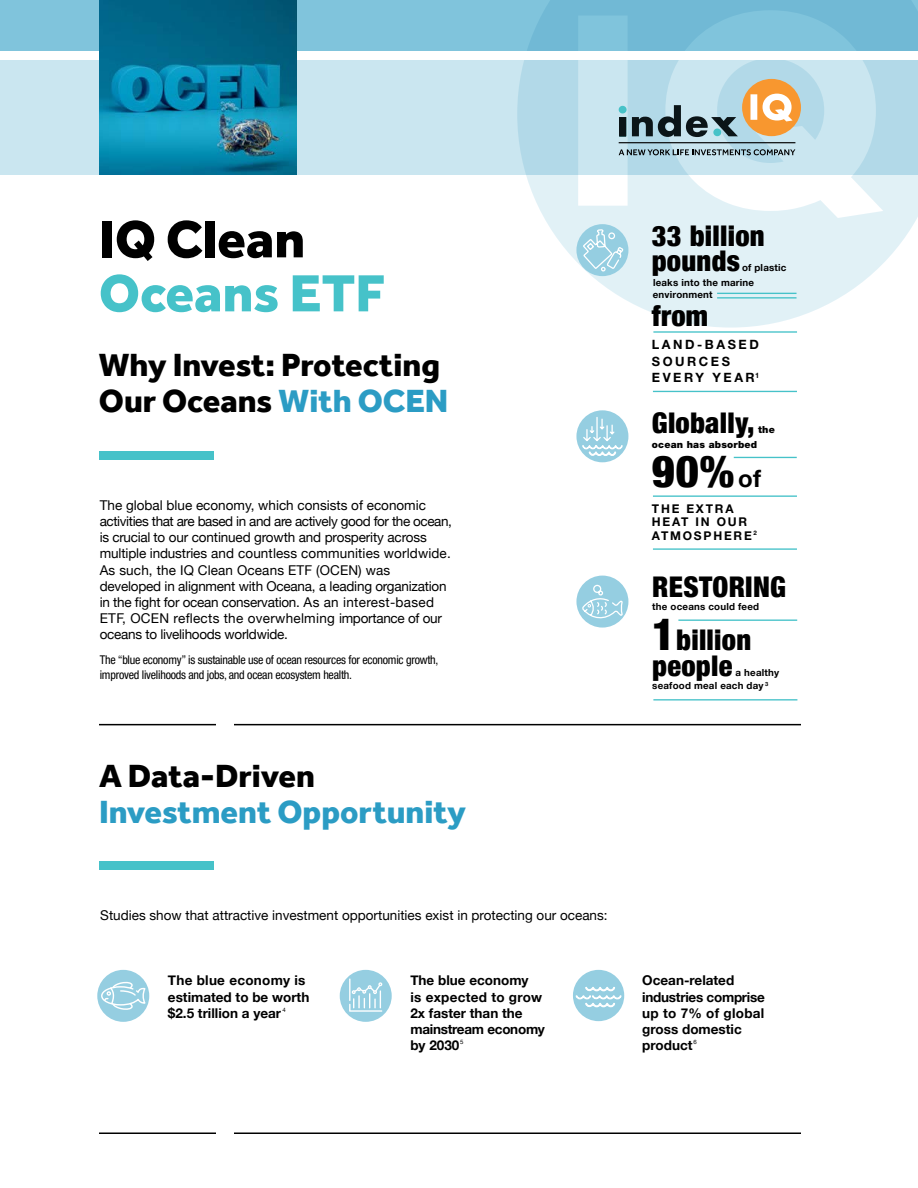
<style>
.page{position:relative;width:918px;height:1188px;background:#fff}
.page>*{position:absolute;margin:0;border:0;box-sizing:border-box;transform-origin:0 0}
.t1{font:800 54px "Effra";color:#46c2c9}
.t2{font:800 54px "Effra";color:#000}
.t3{font:900 condensed 44.4px "Helvetica Neue";color:#000}
.t4{font:800 33px/36px "Effra";color:#000}
.t5{font:800 33px "Effra";color:#2b9cc4}
.t6{font:900 condensed 28.5px/25.5px "Helvetica Neue";letter-spacing:.01em;color:#000}
.t7{font:13.5px/16.2px "Helvetica Neue";letter-spacing:-.01em;color:#000}
.t8{font:700 13.5px/16.2px "Helvetica Neue";color:#000}
.t9{font:700 12.75px/16.5px "Helvetica Neue LT Pro";letter-spacing:.2em;color:#000}
.t10{font:condensed 12px/14.4px "Helvetica Neue LT Pro";letter-spacing:-.02em;color:#000}
.t11{font:700 12px/13.5px "Helvetica Neue LT Pro";letter-spacing:.15em;color:#000}
.t12{font:700 9.75px/15px "Helvetica Neue LT Pro";letter-spacing:.02em;color:#000}
.t13{font:900 9.75px "Helvetica Neue LT Pro";letter-spacing:.02em;color:#000}
.t14{font:6px "Helvetica Neue";color:#000}
.s1{color:#2b9cc4}
.s2{font-family:"Helvetica Neue LT Pro";font-weight:700;font-stretch:normal;font-size:24px}
.s3{font-size:44.4px}
</style>
<div class="page">
<svg style="left:517px;top:174px;width:401px;height:154px;fill:#e1f1f6"></svg>
<svg style="left:0;top:60px;width:918px;height:114px;fill:#cae6f0"></svg>
<div style="left:0;top:0;width:918px;height:54px;background:linear-gradient(to bottom,#78bed8,#7dc2db)"></div>
<div style="left:0;top:51px;width:918px;height:9px;background:#fff"></div>
<hr style="left:234px;top:1132px;width:567px;height:2px;background:#000">
<hr style="left:99px;top:1132px;width:117px;height:2px;background:#000">
<svg style="left:619px;top:79px;width:182px;height:58px"></svg>
<hr style="left:619px;top:142px;width:176px;height:1px;background:#000">
<svg style="left:619px;top:149px;width:176px;height:6px"></svg>
<div style="left:100px;top:452px;width:114px;height:8px;background:#46c2c9"></div>
<div style="left:99px;top:862px;width:114px;height:8px;background:#46c2c9"></div>
<hr style="left:234px;top:724px;width:567px;height:1px;background:#000">
<hr style="left:99px;top:724px;width:117px;height:1px;background:#000">
<div style="left:97px;top:970px;width:52px;height:52px;background:#95cee1;border-radius:50%"></div>
<svg style="left:100px;top:980px;width:47px;height:31px"></svg>
<div style="left:340px;top:970px;width:52px;height:52px;background:#95cee1;border-radius:50%"></div>
<svg style="left:349px;top:982px;width:33px;height:30px"></svg>
<hr style="left:349px;top:979px;width:2px;height:22px;background:#fff">
<hr style="left:717px;top:297px;width:80px;height:2px;background:#46c2c9">
<hr style="left:653px;top:331px;width:144px;height:2px;background:#46c2c9">
<hr style="left:653px;top:391px;width:144px;height:1px;background:#46c2c9">
<hr style="left:653px;top:495px;width:144px;height:2px;background:#46c2c9">
<hr style="left:653px;top:548px;width:144px;height:2px;background:#46c2c9">
<hr style="left:734px;top:457px;width:63px;height:1px;background:#46c2c9">
<hr style="left:653px;top:699px;width:144px;height:2px;background:#46c2c9">
<hr style="left:678px;top:620px;width:119px;height:1px;background:#46c2c9">
<div style="left:576px;top:224px;width:52px;height:52px;background:#95cee1;border-radius:50%"></div>
<svg style="left:582px;top:229px;width:43px;height:43px"></svg>
<div style="left:576px;top:410px;width:52px;height:52px;background:#95cee1;border-radius:50%"></div>
<svg style="left:582px;top:416px;width:41px;height:40px"></svg>
<div style="left:576px;top:576px;width:52px;height:52px;background:#95cee1;border-radius:50%"></div>
<svg style="left:581px;top:584px;width:43px;height:37px"></svg>
<div style="left:573px;top:970px;width:51px;height:51px;background:#95cee1;border-radius:50%"></div>
<svg style="left:575px;top:986px;width:47px;height:22px"></svg>
<hr style="left:717px;top:293px;width:80px;height:1px;background:#46c2c9">
<img style="left:99px;top:0;width:197px;height:174px">
<h1 class="t2" style="left:99px;top:207px;width:208px">IQ Clean</h1>
<h1 class="t1" style="left:99px;top:261px;width:287px">Oceans ETF</h1>
<h3 class="t4" style="left:99px;top:346px;width:351px">Why Invest: Protecting<br>Our Oceans <span class="s1">With OCEN</span></h3>
<p class="t7" style="left:100px;top:498px;width:354px">The global blue economy, which consists of economic activities that are based in and are actively good for the ocean, is crucial to our continued growth and prosperity across multiple industries and countless communities worldwide.<br>As such, the IQ Clean Oceans ETF (OCEN) was developed in alignment with Oceana, a leading organization in the fight for ocean conservation. As an interest-based ETF, OCEN reflects the overwhelming importance of our oceans to livelihoods worldwide.</p>
<p class="t10" style="left:100px;top:653px;width:340px">The “blue economy” is sustainable use of ocean resources for economic growth, improved livelihoods and jobs, and ocean ecosystem health.</p>
<h3 class="t4" style="left:99px;top:758px;width:217px">A Data-Driven</h3>
<h3 class="t5" style="left:99px;top:792px;width:368px">Investment Opportunity</h3>
<p class="t7" style="left:100px;top:908px;width:509px">Studies show that attractive investment opportunities exist in protecting our oceans:</p>
<p class="t8" style="left:168px;top:973px;width:143px">The blue economy is estimated to be worth $2.5 trillion a year</p>
<p class="t14" style="left:283px;top:1005px;width:5px">4</p>
<p class="t8" style="left:410px;top:973px;width:136px">The blue economy<br>is expected to grow<br>2x faster than the mainstream economy by 2030</p>
<p class="t14" style="left:460px;top:1038px;width:5px">5</p>
<h3 class="t6" style="left:652px;top:221px;width:114px">33 billion pounds</h3>
<p class="t12" style="left:653px;top:260px;width:135px;text-indent:89px">of plastic leaks into the marine</p>
<p class="t12" style="left:653px;top:287px;width:61px">environment</p>
<h3 class="t6" style="left:652px;top:302px;width:58px">from</h3>
<p class="t9" style="left:652px;top:336px;width:109px">LAND-BASED<br>SOURCES<br>EVERY YEAR<sup>1</sup></p>
<h3 class="t6" style="left:652px;top:408px;width:104px">Globally,</h3>
<p class="t13" style="left:758px;top:423px;width:18px">the</p>
<p class="t13" style="left:652px;top:438px;width:107px">ocean has absorbed</p>
<h2 class="t3" style="left:652px;top:435px;width:111px">90%<span class="s2">of</span></h2>
<p class="t11" style="left:652px;top:502px;width:107px">THE EXTRA<br>HEAT IN OUR<br>ATMOSPHERE<sup>2</sup></p>
<h3 class="t6" style="left:652px;top:572px;width:135px">RESTORING</h3>
<p class="t12" style="left:652px;top:599px;width:108px">the oceans could feed</p>
<h3 class="t6" style="left:652px;top:626px;width:100px"><span class="s3">1</span>billion people</h3>
<p class="t12" style="left:652px;top:665px;width:128px;line-height:13.5px;text-indent:83px">a healthy seafood meal each day <sup>3</sup></p>
<p class="t8" style="left:642px;top:973px;width:124px">Ocean-related industries comprise up to 7% of global gross domestic product</p>
<p class="t14" style="left:693px;top:1038px;width:5px">6</p>
</div>
